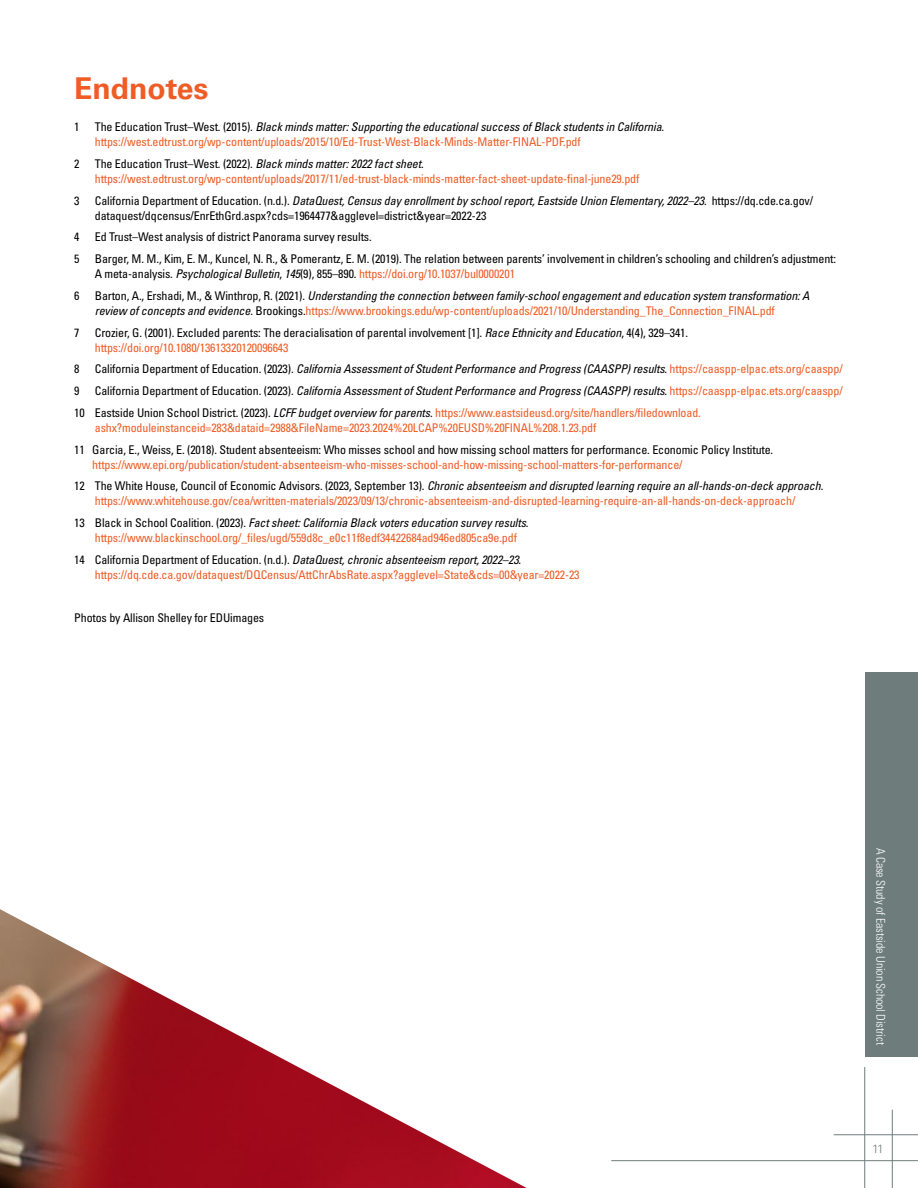
<style>
.page{position:relative;width:918px;height:1188px;background:#fff}
.page>*{position:absolute;margin:0;border:0;box-sizing:border-box;transform-origin:0 0}
.Headline{font:700 30px "Univers LT Pro 65";color:#ef5c25}
.Endnotes{font:condensed 12px/15px "Univers LT Pro";letter-spacing:-.01em;color:#ef5c25}
.Endnotes-2{font:condensed 12px/15px "Univers LT Pro";letter-spacing:-.01em;color:#000}
.Endnotes-3{font:italic condensed 12px/15px "Univers LT Pro";letter-spacing:-.01em;color:#000}
.t1{font:300 condensed 12px "Univers LT Pro";letter-spacing:-.01em;color:#fff}
.t2{font:300 12px "Univers LT Pro 45";color:#6f7c7c}
.s1{color:#000}
.s2{font-style:italic;color:#000}
.s3{font-style:italic}
.s4{color:#ef5c25}
.s5{font-style:normal}
.s6{font-style:normal;color:#ef5c25}
</style>
<div class="page">
<img style="left:0;top:909px;width:527px;height:279px">
<div style="left:865px;top:673px;width:53px;height:384px;background:#6f7c7c"></div>
<hr style="left:892px;top:1110px;width:1px;height:78px;background:#6f7c7c">
<hr style="left:834px;top:1134px;width:84px;height:1px;background:#6f7c7c">
<hr style="left:611px;top:1160px;width:307px;height:1px;background:#6f7c7c">
<hr style="left:864px;top:1067px;width:1px;height:121px;background:#6f7c7c">
<p class="Headline" style="left:74px;top:67px;width:136px">Endnotes</p>
<p class="Endnotes-2" style="left:74px;top:119px;width:7px">1</p>
<p class="Endnotes" style="left:95px;top:119px;width:571px"><span class="s1">The Education Trust–West. (2015).</span> <span class="s2">Black minds matter: Supporting the educational success of Black students in California</span><span class="s1">. </span>https://west.edtrust.org/wp-content/uploads/2015/10/Ed-Trust-West-Black-Minds-Matter-FINAL-PDF.pdf</p>
<p class="Endnotes-2" style="left:74px;top:156px;width:7px">2</p>
<p class="Endnotes" style="left:95px;top:156px;width:546px"><span class="s1">The Education Trust–West. (2022).</span> <span class="s2">Black minds matter: 2022 fact sheet</span><span class="s1">. </span>https://west.edtrust.org/wp-content/uploads/2017/11/ed-trust-black-minds-matter-fact-sheet-update-final-june29.pdf</p>
<p class="Endnotes-2" style="left:74px;top:193px;width:7px">3</p>
<p class="Endnotes-2" style="left:95px;top:193px;width:720px">California Department of Education. (n.d.). <span class="s3">DataQuest, Census day enrollment by school report, Eastside Union Elementary, 2022–23</span>. https://dq.cde.ca.gov/ dataquest/dqcensus/EnrEthGrd.aspx?cds=1964477&amp;agglevel=district&amp;year=2022-23</p>
<p class="Endnotes-2" style="left:74px;top:229px;width:7px">4</p>
<p class="Endnotes-2" style="left:95px;top:229px;width:278px">Ed Trust–West analysis of district Panorama survey results.</p>
<p class="Endnotes-2" style="left:74px;top:251px;width:7px">5</p>
<p class="Endnotes-2" style="left:95px;top:251px;width:743px">Barger, M. M., Kim, E. M., Kuncel, N. R., &amp; Pomerantz, E. M. (2019). The relation between parents’ involvement in children’s schooling and children’s adjustment:<br>A meta-analysis. <span class="s3">Psychological Bulletin</span>, <span class="s3">145</span>(9), 855–890. <span class="s4">https://doi.org/10.1037/bul0000201</span></p>
<p class="Endnotes-2" style="left:74px;top:288px;width:7px">6</p>
<p class="Endnotes-3" style="left:95px;top:288px;width:716px"><span class="s5">Barton, A., Ershadi, M., &amp; Winthrop, R. (2021).</span> Understanding the connection between family-school engagement and education system transformation: A review of concepts and evidence<span class="s5">. Brookings.</span><span class="s6">https://www.brookings.edu/wp-content/uploads/2021/10/Understanding_The_Connection_FINAL.pdf</span></p>
<p class="Endnotes-2" style="left:74px;top:325px;width:7px">7</p>
<p class="Endnotes-2" style="left:95px;top:325px;width:595px">Crozier, G. (2001). Excluded parents: The deracialisation of parental involvement [1]. <span class="s3">Race Ethnicity and Education</span>, 4(4), 329–341. <span class="s4">https://doi.org/10.1080/13613320120096643</span></p>
<p class="Endnotes-2" style="left:74px;top:361px;width:7px">8</p>
<p class="Endnotes-3" style="left:95px;top:361px;width:749px"><span class="s5">California Department of Education. (2023).</span> California Assessment of Student Performance and Progress (CAASPP) results<span class="s5">.</span> <span class="s6">https://caaspp-elpac.ets.org/caaspp/</span></p>
<p class="Endnotes-2" style="left:74px;top:383px;width:7px">9</p>
<p class="Endnotes-3" style="left:95px;top:383px;width:749px"><span class="s5">California Department of Education. (2023).</span> California Assessment of Student Performance and Progress (CAASPP) results<span class="s5">.</span> <span class="s6">https://caaspp-elpac.ets.org/caaspp/</span></p>
<p class="Endnotes" style="left:95px;top:405px;width:608px;text-indent:-21px"><span class="s1">10 Eastside Union School District. (2023).</span> <span class="s2">LCFF budget overview for parents</span><span class="s1">.</span> https://www.eastsideusd.org/site/handlers/filedownload. ashx?moduleinstanceid=283&amp;dataid=2988&amp;FileName=2023.2024%20LCAP%20EUSD%20FINAL%208.1.23.pdf</p>
<p class="Endnotes-2" style="left:92px;top:442px;width:683px;text-indent:-18px">11 Garcia, E., Weiss, E. (2018). Student absenteeism: Who misses school and how missing school matters for performance. Economic Policy Institute. <span class="s4">https://www.epi.org/publication/student-absenteeism-who-misses-school-and-how-missing-school-matters-for-performance/</span></p>
<p class="Endnotes" style="left:95px;top:478px;width:730px;text-indent:-21px"><span class="s1">12 The White House, Council of Economic Advisors. (2023, September 13).</span> <span class="s2">Chronic absenteeism and disrupted learning require an all-hands-on-deck approach</span><span class="s1">. </span>https://www.whitehouse.gov/cea/written-materials/2023/09/13/chronic-absenteeism-and-disrupted-learning-require-an-all-hands-on-deck-approach/</p>
<p class="Endnotes" style="left:95px;top:515px;width:435px;text-indent:-21px"><span class="s1">13 Black in School Coalition. (2023).</span> <span class="s2">Fact sheet: California Black voters education survey results</span><span class="s1">. </span>https://www.blackinschool.org/_files/ugd/559d8c_e0c11f8edf34422684ad946ed805ca9e.pdf</p>
<p class="Endnotes" style="left:95px;top:552px;width:486px;text-indent:-21px"><span class="s1">14 California Department of Education. (n.d.).</span> <span class="s2">DataQuest, chronic absenteeism report, 2022–23</span><span class="s1">. </span>https://dq.cde.ca.gov/dataquest/DQCensus/AttChrAbsRate.aspx?agglevel=State&amp;cds=00&amp;year=2022-23</p>
<p class="Endnotes-2" style="left:74px;top:610px;width:192px">Photos by Allison Shelley for EDUimages</p>
<p class="t1" style="left:889px;top:848px;width:199px;rotate:90deg">A Case Study of Eastside Union School District</p>
<p class="t2" style="left:872px;top:1140px;width:13px">11</p>
</div>
